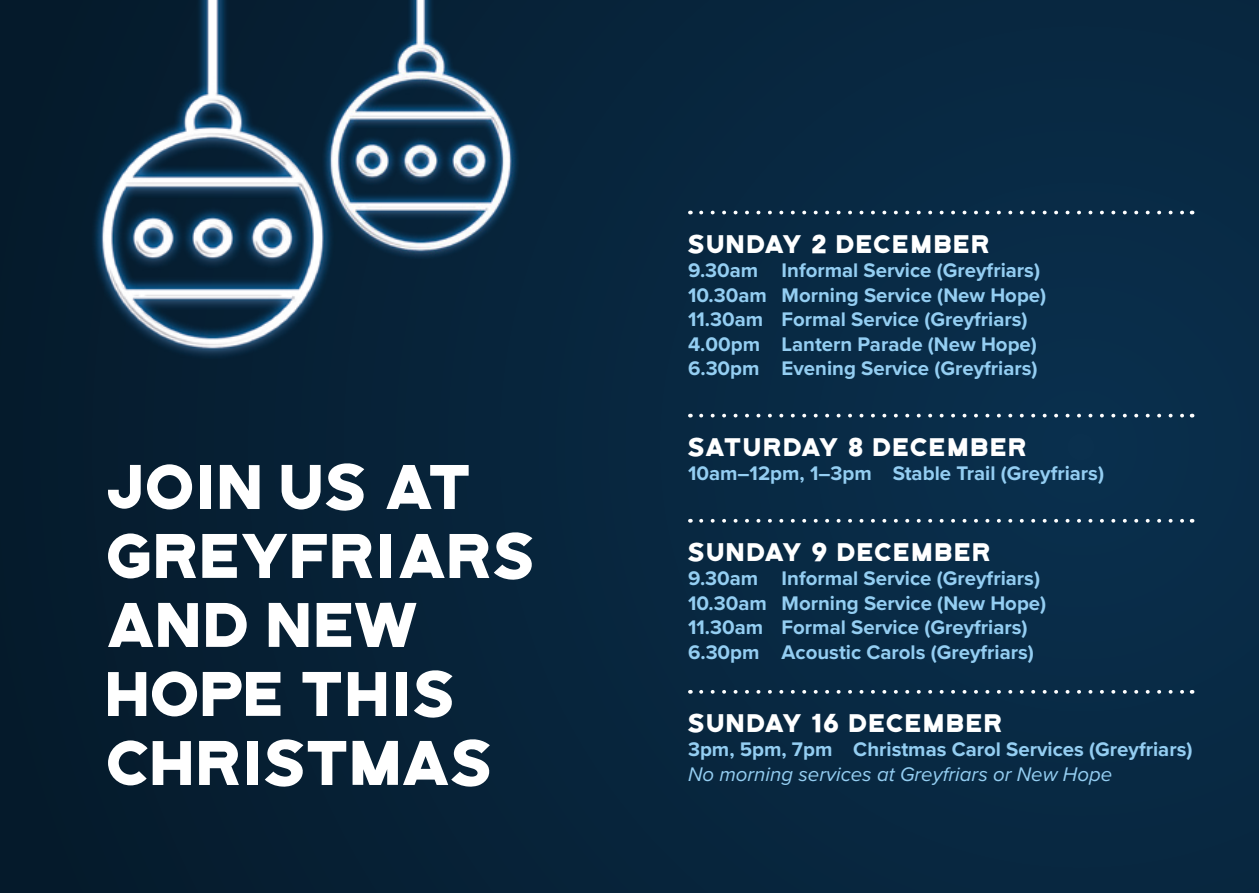
<style>
.page{position:relative;width:1259px;height:893px;background:#fff}
.page>*{position:absolute;margin:0;border:0;box-sizing:border-box;transform-origin:0 0}
.t1{font:63px/69px "Bourbon Grotesque";letter-spacing:-.06em;color:#fff}
.t2{font:25.5px "Bourbon Grotesque";color:#fff}
.t3{font:700 20.4px/24.6px "Proxima Nova";color:#94cef2}
.t4{font:italic 20.4px "Proxima Nova";color:#94cef2}
</style>
<div class="page">
<div style="left:0;top:0;width:1259px;height:893px;background:linear-gradient(to right,#051c2d,#092e4b)"></div>
<svg style="left:701px;top:211px;width:491px;height:3px"></svg>
<svg style="left:701px;top:414px;width:491px;height:3px"></svg>
<svg style="left:701px;top:519px;width:491px;height:4px;background:#456075"></svg>
<svg style="left:701px;top:690px;width:491px;height:4px;background:#455e72"></svg>
<img style="left:56px;top:0;width:313px;height:376px">
<img style="left:293px;top:0;width:255px;height:274px">
<h1 class="t1" style="left:108px;top:455px;width:435px">JOIN US AT<br>GREYFRIARS<br>AND NEW<br>HOPE THIS<br>CHRISTMAS</h1>
<p class="t2" style="left:688px;top:232px;width:306px">SUNDAY 2 DECEMBER</p>
<p class="t3" style="left:688px;top:259px;width:360px">9.30am Informal Service (Greyfriars)<br>10.30am Morning Service (New Hope)<br>11.30am Formal Service (Greyfriars)<br>4.00pm Lantern Parade (New Hope)<br>6.30pm Evening Service (Greyfriars)</p>
<p class="t2" style="left:688px;top:435px;width:343px">SATURDAY 8 DECEMBER</p>
<p class="t3" style="left:688px;top:462px;width:417px">10am–12pm, 1–3pm Stable Trail (Greyfriars)</p>
<p class="t2" style="left:688px;top:540px;width:307px">SUNDAY 9 DECEMBER</p>
<p class="t3" style="left:688px;top:567px;width:360px">9.30am Informal Service (Greyfriars)<br>10.30am Morning Service (New Hope)<br>11.30am Formal Service (Greyfriars)<br>6.30pm Acoustic Carols (Greyfriars)</p>
<p class="t2" style="left:688px;top:711px;width:318px">SUNDAY 16 DECEMBER</p>
<p class="t3" style="left:688px;top:738px;width:506px">3pm, 5pm, 7pm Christmas Carol Services (Greyfriars)</p>
<p class="t4" style="left:688px;top:759px;width:426px">No morning services at Greyfriars or New Hope</p>
</div>
